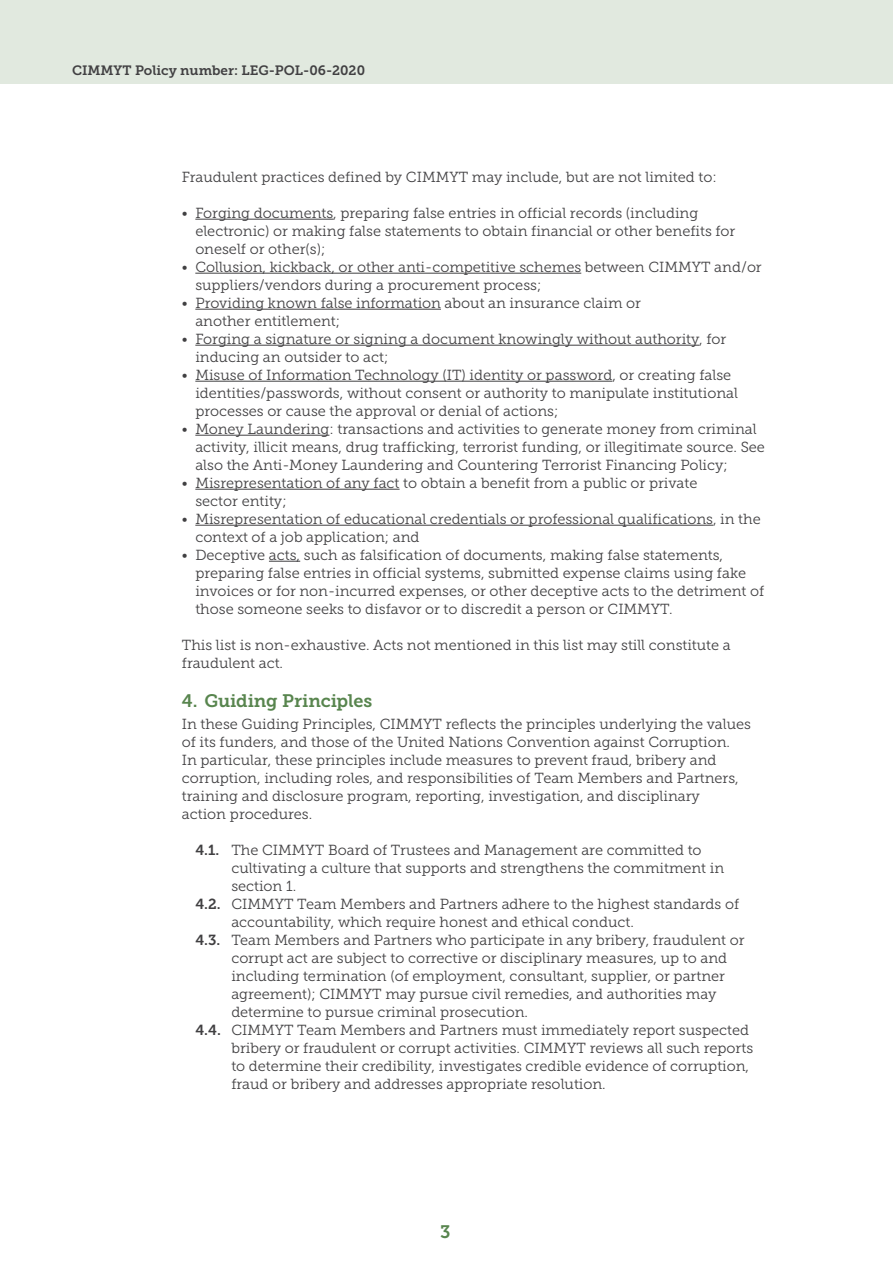
<style>
.page{position:relative;width:893px;height:1263px;background:#fff}
.page>*{position:absolute;margin:0;border:0;box-sizing:border-box;transform-origin:0 0}
.t1{font:18px "Museo Slab 700";letter-spacing:-.005em;color:#58854e}
.t2{font:14.55px/18px "Museo Slab 300";color:#414042}
.t3{font:13.5px "Museo Slab 700";color:#414042}
.s1{font-family:"Museo Slab 700"}
</style>
<div class="page">
<div style="left:0;top:0;width:893px;height:84px;background:#e1e9df"></div>
<hr style="left:195px;top:219px;width:138px;height:1px;background:#414042">
<hr style="left:195px;top:273px;width:386px;height:1px;background:#414042">
<hr style="left:195px;top:309px;width:246px;height:1px;background:#414042">
<hr style="left:195px;top:345px;width:504px;height:1px;background:#414042">
<hr style="left:195px;top:381px;width:417px;height:1px;background:#414042">
<hr style="left:195px;top:435px;width:134px;height:1px;background:#414042">
<hr style="left:195px;top:489px;width:205px;height:1px;background:#414042">
<hr style="left:195px;top:525px;width:518px;height:1px;background:#414042">
<hr style="left:269px;top:561px;width:31px;height:1px;background:#414042">
<p class="t3" style="left:72px;top:63px;width:295px">CIMMYT Policy number: LEG-POL-06-2020</p>
<p class="t2" style="left:182px;top:168px;width:536px">Fraudulent practices defined by CIMMYT may include, but are not limited to:</p>
<p class="t2" style="left:195px;top:204px;width:541px;text-indent:-14px">• Forging documents, preparing false entries in official records (including electronic) or making false statements to obtain financial or other benefits for oneself or other(s);</p>
<p class="t2" style="left:195px;top:258px;width:568px;text-indent:-14px">• Collusion, kickback, or other anti-competitive schemes between CIMMYT and/or suppliers/vendors during a procurement process;</p>
<p class="t2" style="left:195px;top:294px;width:447px;text-indent:-14px">• Providing known false information about an insurance claim or another entitlement;</p>
<p class="t2" style="left:195px;top:330px;width:532px;text-indent:-14px">• Forging a signature or signing a document knowingly without authority, for inducing an outsider to act;</p>
<p class="t2" style="left:195px;top:366px;width:544px;text-indent:-14px">• Misuse of Information Technology (IT) identity or password, or creating false identities/passwords, without consent or authority to manipulate institutional processes or cause the approval or denial of actions;</p>
<p class="t2" style="left:195px;top:420px;width:571px;text-indent:-14px">• Money Laundering: transactions and activities to generate money from criminal activity, illicit means, drug trafficking, terrorist funding, or illegitimate source. See also the Anti-Money Laundering and Countering Terrorist Financing Policy;</p>
<p class="t2" style="left:195px;top:474px;width:504px;text-indent:-14px">• Misrepresentation of any fact to obtain a benefit from a public or private sector entity;</p>
<p class="t2" style="left:195px;top:510px;width:567px;text-indent:-14px">• Misrepresentation of educational credentials or professional qualifications, in the context of a job application; and</p>
<p class="t2" style="left:195px;top:546px;width:570px;text-indent:-14px">• Deceptive acts, such as falsification of documents, making false statements, preparing false entries in official systems, submitted expense claims using fake invoices or for non-incurred expenses, or other deceptive acts to the detriment of those someone seeks to disfavor or to discredit a person or CIMMYT.</p>
<p class="t2" style="left:182px;top:636px;width:550px">This list is non-exhaustive. Acts not mentioned in this list may still constitute a fraudulent act.</p>
<p class="t1" style="left:182px;top:690px;width:192px">4. Guiding Principles</p>
<p class="t2" style="left:182px;top:715px;width:571px">In these Guiding Principles, CIMMYT reflects the principles underlying the values of its funders, and those of the United Nations Convention against Corruption.<br>In particular, these principles include measures to prevent fraud, bribery and corruption, including roles, and responsibilities of Team Members and Partners, training and disclosure program, reporting, investigation, and disciplinary<br>action procedures.</p>
<p class="t2" style="left:195px;top:841px;width:508px"><span class="s1">4.1.</span> The CIMMYT Board of Trustees and Management are committed to</p>
<p class="t2" style="left:231px;top:859px;width:494px">cultivating a culture that supports and strengthens the commitment in</p>
<p class="t2" style="left:231px;top:877px;width:66px">section 1.</p>
<p class="t2" style="left:195px;top:895px;width:545px"><span class="s1">4.2.</span> CIMMYT Team Members and Partners adhere to the highest standards of</p>
<p class="t2" style="left:231px;top:913px;width:404px">accountability, which require honest and ethical conduct.</p>
<p class="t2" style="left:195px;top:931px;width:551px"><span class="s1">4.3.</span> Team Members and Partners who participate in any bribery, fraudulent or</p>
<p class="t2" style="left:231px;top:949px;width:497px">corrupt act are subject to corrective or disciplinary measures, up to and</p>
<p class="t2" style="left:231px;top:967px;width:495px">including termination (of employment, consultant, supplier, or partner</p>
<p class="t2" style="left:231px;top:985px;width:487px">agreement); CIMMYT may pursue civil remedies, and authorities may</p>
<p class="t2" style="left:231px;top:1003px;width:298px">determine to pursue criminal prosecution.</p>
<p class="t2" style="left:195px;top:1021px;width:555px"><span class="s1">4.4.</span> CIMMYT Team Members and Partners must immediately report suspected</p>
<p class="t2" style="left:231px;top:1039px;width:523px">bribery or fraudulent or corrupt activities. CIMMYT reviews all such reports</p>
<p class="t2" style="left:231px;top:1057px;width:519px">to determine their credibility, investigates credible evidence of corruption,</p>
<p class="t2" style="left:231px;top:1075px;width:376px">fraud or bribery and addresses appropriate resolution.</p>
<p class="t1" style="left:440px;top:1221px;width:12px">3</p>
</div>
